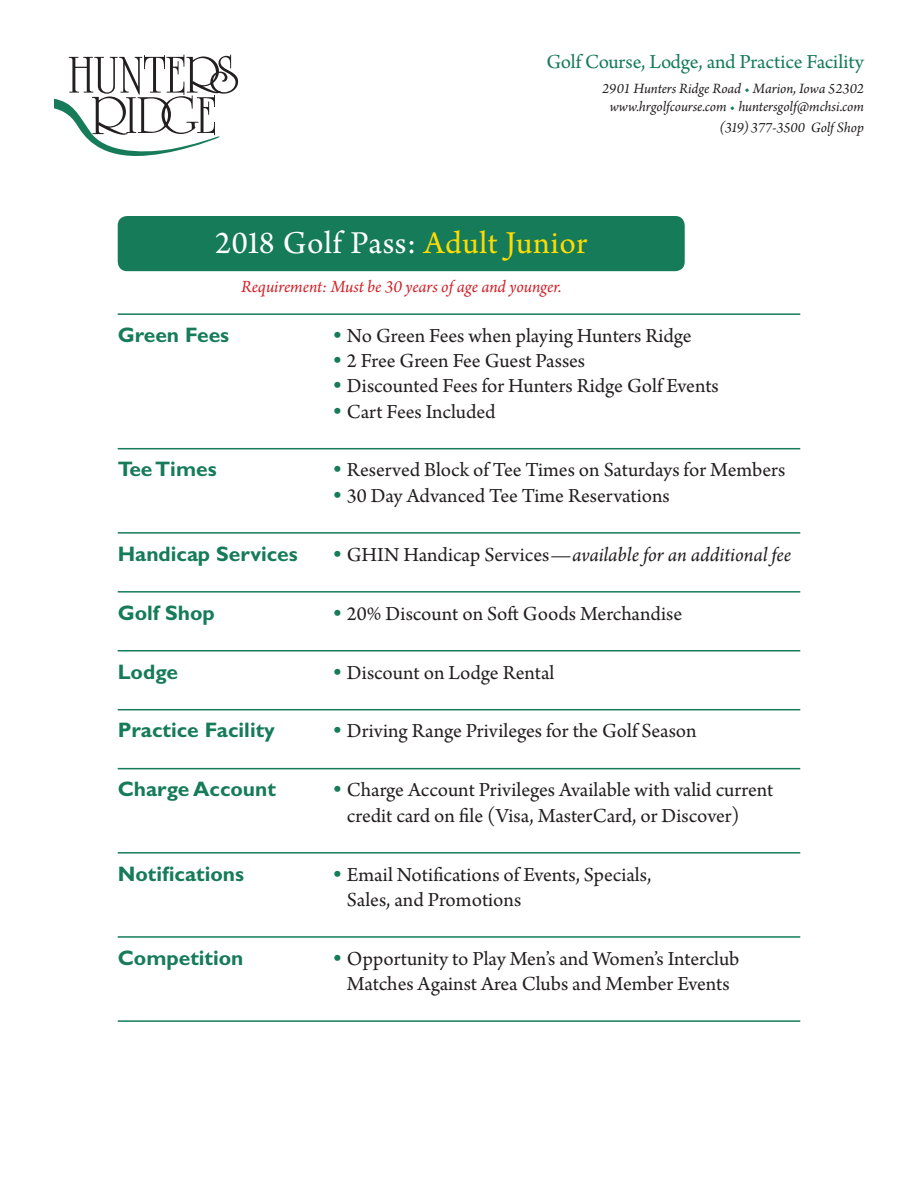
<style>
.page{position:relative;width:918px;height:1188px;background:#fff}
.page>*{position:absolute;margin:0;border:0;box-sizing:border-box;transform-origin:0 0}
.t1{font:33.6px "Arno Pro";letter-spacing:.02em;color:#fff}
.t2{font:21px/25.2px "Arno Pro";letter-spacing:-.005em;color:#231f20}
.t3{font:700 21px "Gill Sans";color:#167b59}
.t4{font:italic 21px "Arno Pro";letter-spacing:-.005em;color:#231f20}
.t5{font:21px "Arno Pro";letter-spacing:-.005em;color:#167b59}
.t6{font:italic 18px "Arno Pro";letter-spacing:-.005em;color:#d1232a}
.t7{font:italic 15px "Arno Pro";letter-spacing:-.005em;color:#231f20}
.s1{color:#167b59}
.s2{color:#ffdc01}
.s3{font-family:"Gill Sans";font-weight:700;color:#167b59}
.s4{font-family:"Gill Sans";font-weight:700;font-style:normal;color:#167b59}
.s5{font-style:normal}
</style>
<div class="page">
<div style="left:118px;top:216px;width:567px;height:55px;background:#167b59;border-radius:9px"></div>
<hr style="left:118px;top:313px;width:682px;height:2px;background:#167b59">
<hr style="left:118px;top:448px;width:682px;height:1px;background:#167b59">
<hr style="left:118px;top:532px;width:682px;height:2px;background:#167b59">
<hr style="left:118px;top:591px;width:682px;height:2px;background:#167b59">
<hr style="left:118px;top:650px;width:682px;height:2px;background:#167b59">
<hr style="left:118px;top:709px;width:682px;height:1px;background:#167b59">
<hr style="left:118px;top:768px;width:682px;height:1px;background:#167b59">
<hr style="left:118px;top:852px;width:682px;height:2px;background:#167b59">
<hr style="left:118px;top:936px;width:682px;height:2px;background:#167b59">
<hr style="left:118px;top:1020px;width:682px;height:2px;background:#167b59">
<svg style="left:54px;top:55px;width:184px;height:101px"></svg>
<p class="t5" style="left:546px;top:50px;width:319px">Golf Course, Lodge, and Practice Facility</p>
<p class="t7" style="left:602px;top:80px;width:263px">2901 Hunters Ridge Road <span class="s1">•</span> Marion, Iowa 52302</p>
<p class="t7" style="left:610px;top:98px;width:256px">www.hrgolfcourse.com <span class="s1">•</span> huntersgolf@mchsi.com</p>
<p class="t7" style="left:719px;top:119px;width:146px">(319) 377-3500 Golf Shop</p>
<p class="t1" style="left:215px;top:224px;width:374px">2018 Golf Pass: <span class="s2">Adult Junior</span></p>
<p class="t6" style="left:241px;top:276px;width:322px">Requirement: Must be 30 years of age and younger.</p>
<p class="t3" style="left:118px;top:322px;width:113px">Green Fees</p>
<p class="t2" style="left:334px;top:324px;width:359px"><span class="s3">•</span> No Green Fees when playing Hunters Ridge</p>
<p class="t2" style="left:334px;top:349px;width:253px"><span class="s3">•</span> 2 Free Green Fee Guest Passes</p>
<p class="t2" style="left:334px;top:375px;width:387px"><span class="s3">•</span> Discounted Fees for Hunters Ridge Golf Events</p>
<p class="t2" style="left:334px;top:400px;width:163px"><span class="s3">•</span> Cart Fees Included</p>
<p class="t3" style="left:118px;top:457px;width:100px">Tee Times</p>
<p class="t2" style="left:334px;top:459px;width:453px"><span class="s3">•</span> Reserved Block of Tee Times on Saturdays for Members</p>
<p class="t2" style="left:334px;top:484px;width:337px"><span class="s3">•</span> 30 Day Advanced Tee Time Reservations</p>
<p class="t3" style="left:118px;top:541px;width:182px">Handicap Services</p>
<p class="t4" style="left:334px;top:542px;width:459px"><span class="s4">•</span> <span class="s5">GHIN Handicap Services—</span>available for an additional fee</p>
<p class="t3" style="left:118px;top:600px;width:99px">Golf Shop</p>
<p class="t2" style="left:334px;top:602px;width:350px"><span class="s3">•</span> 20% Discount on Soft Goods Merchandise</p>
<p class="t3" style="left:118px;top:659px;width:62px">Lodge</p>
<p class="t2" style="left:334px;top:661px;width:222px"><span class="s3">•</span> Discount on Lodge Rental</p>
<p class="t3" style="left:118px;top:718px;width:159px">Practice Facility</p>
<p class="t2" style="left:334px;top:720px;width:364px"><span class="s3">•</span> Driving Range Privileges for the Golf Season</p>
<p class="t3" style="left:118px;top:777px;width:160px">Charge Account</p>
<p class="t2" style="left:347px;top:779px;width:428px;text-indent:-13px"><span class="s3">•</span> Charge Account Privileges Available with valid current credit card on file (Visa, MasterCard, or Discover)</p>
<p class="t3" style="left:118px;top:861px;width:128px">Notifications</p>
<p class="t2" style="left:347px;top:863px;width:306px;text-indent:-13px"><span class="s3">•</span> Email Notifications of Events, Specials,<br>Sales, and Promotions</p>
<p class="t3" style="left:118px;top:945px;width:127px">Competition</p>
<p class="t2" style="left:334px;top:947px;width:407px;text-align:center"><span class="s3">•</span> Opportunity to Play Men’s and Women’s Interclub<br>Matches Against Area Clubs and Member Events</p>
</div>
